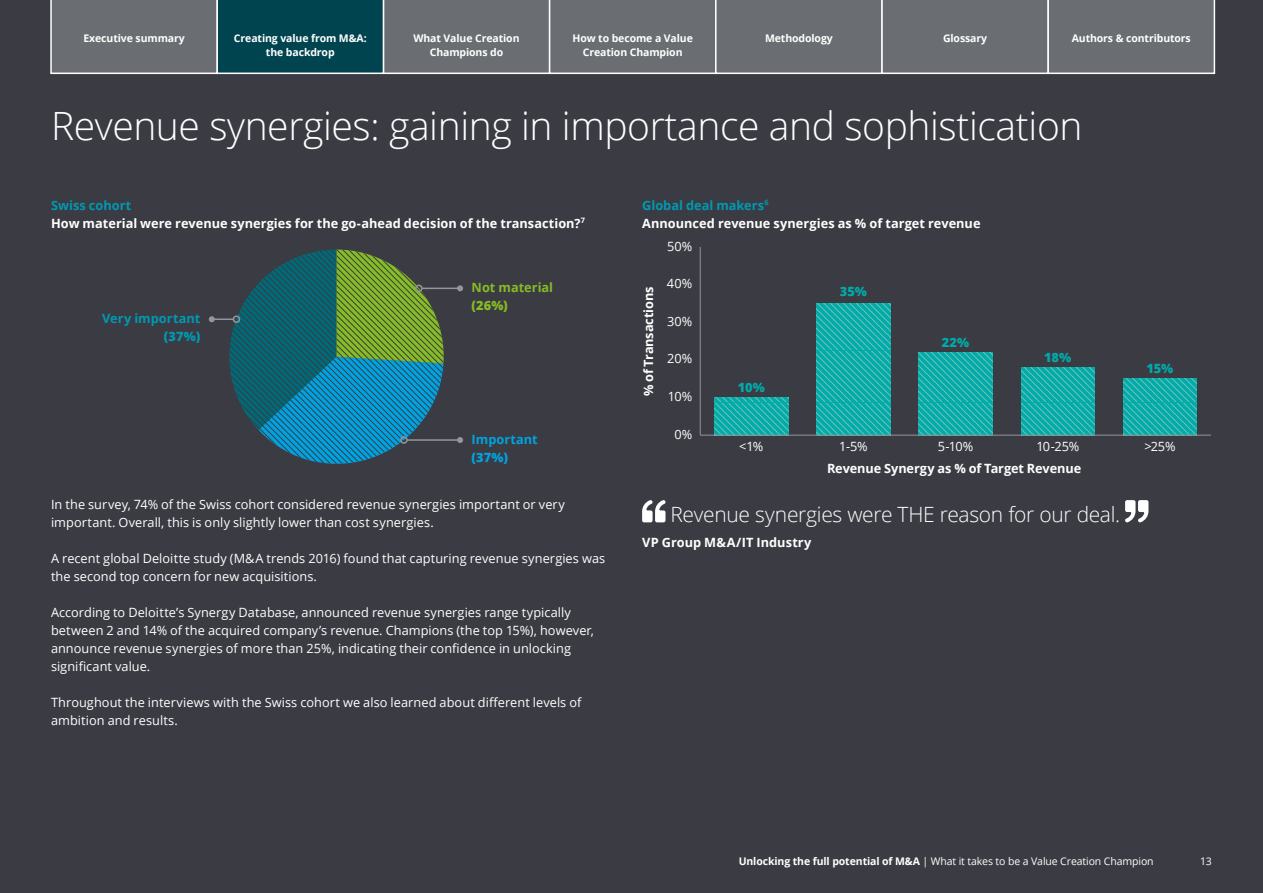
<style>
.page{position:relative;width:1263px;height:893px;background:#3b3c43}
.page>*{position:absolute;margin:0;border:0;box-sizing:border-box;transform-origin:0 0}
.t1{font:300 39px "Open Sans";letter-spacing:-.01em;color:#fff}
.t2{font:300 21px "Open Sans";letter-spacing:-.015em;color:#fff}
.t3{font:12.75px/18px "Open Sans";letter-spacing:.005em;color:#fff}
.t4{font:700 12.75px/18px "Open Sans";color:#fff}
.t5{font:800 12.75px "Open Sans";letter-spacing:-.01em;color:#00abaa}
.t6{font:700 12.75px "Open Sans";color:#0099b3}
.t7{font:700 12.75px "Open Sans";color:#86bc25}
.t8{font:700 12.75px "Open Sans";color:#00a3e2}
.t9{font:800 12.75px "Open Sans";color:#86bc25}
.t10{font:800 12.75px "Open Sans";color:#00a3e2}
.t11{font:800 12.75px "Open Sans";color:#0099b3}
.t12{font:700 10.5px/14.2px "Open Sans";letter-spacing:-.01em;color:#fff;text-align:center}
.t13{font:10.5px "Open Sans";letter-spacing:-.01em;color:#fff}
.s1{color:#0099b3}
.s2{font-weight:700}
</style>
<div class="page">
<svg style="left:229px;top:250px;width:215px;height:214px"></svg>
<hr style="left:422px;top:288px;width:38px;height:1px;background:#94969a">
<div style="left:415px;top:285px;width:7px;height:7px;border:2px solid #94969a;border-radius:50%"></div>
<svg style="left:457px;top:285px;width:6px;height:6px"></svg>
<hr style="left:407px;top:439px;width:53px;height:2px;background:#94969a">
<div style="left:400px;top:436px;width:8px;height:8px;border:2px solid #94969a;border-radius:50%"></div>
<svg style="left:457px;top:437px;width:6px;height:6px"></svg>
<hr style="left:212px;top:318px;width:21px;height:2px;background:#94969a">
<div style="left:233px;top:315px;width:7px;height:8px;border:2px solid #94969a;border-radius:50%"></div>
<svg style="left:209px;top:316px;width:6px;height:6px"></svg>
<svg style="left:714px;top:397px;width:74px;height:38px;background:#18afab"></svg>
<svg style="left:817px;top:303px;width:73px;height:132px;background:#18afab"></svg>
<svg style="left:919px;top:352px;width:73px;height:83px;background:#18afab"></svg>
<svg style="left:1021px;top:367px;width:73px;height:68px;background:#18afab"></svg>
<svg style="left:1123px;top:379px;width:74px;height:56px;background:#18afab"></svg>
<hr style="left:700px;top:435px;width:511px;height:1px;background:#94969a">
<hr style="left:700px;top:247px;width:1px;height:188px;background:#94969a">
<svg style="left:642px;top:500px;width:23px;height:22px"></svg>
<svg style="left:1125px;top:500px;width:23px;height:22px"></svg>
<svg style="left:50px;top:0;width:1165px;height:74px;background:#5f6b70"></svg>
<p class="t12" style="left:83px;top:31px;width:103px">Executive summary</p>
<p class="t12" style="left:234px;top:31px;width:134px">Creating value from M&amp;A: the backdrop</p>
<p class="t12" style="left:413px;top:31px;width:108px">What Value Creation<br>Champions do</p>
<p class="t12" style="left:572px;top:31px;width:122px">How to become a Value<br>Creation Champion</p>
<p class="t12" style="left:765px;top:31px;width:69px">Methodology</p>
<p class="t12" style="left:943px;top:31px;width:46px">Glossary</p>
<p class="t12" style="left:1072px;top:31px;width:121px">Authors &amp; contributors</p>
<h1 class="t1" style="left:51px;top:100px;width:1033px">Revenue synergies: gaining in importance and sophistication</h1>
<p class="t4" style="left:51px;top:196px;width:536px"><span class="s1">Swiss cohort<br></span>How material were revenue synergies for the go‑ahead decision of the transaction?<sup>7</sup></p>
<p class="t4" style="left:642px;top:196px;width:340px"><span class="s1">Global deal makers</span><sup>6<br></sup>Announced revenue synergies as % of target revenue</p>
<p class="t3" style="left:667px;top:237px;width:27px">50%</p>
<p class="t6" style="left:102px;top:309px;width:100px">Very important</p>
<p class="t11" style="left:164px;top:326px;width:38px">(37%)</p>
<p class="t7" style="left:472px;top:278px;width:83px">Not material</p>
<p class="t9" style="left:472px;top:295px;width:38px">(26%)</p>
<p class="t4" style="left:639px;top:396px;width:112px;rotate:-90deg">% of Transactions</p>
<p class="t3" style="left:667px;top:274px;width:27px">40%</p>
<p class="t3" style="left:667px;top:312px;width:27px">30%</p>
<p class="t3" style="left:667px;top:349px;width:26px">20%</p>
<p class="t3" style="left:668px;top:387px;width:26px">10%</p>
<p class="t5" style="left:738px;top:378px;width:29px">10%</p>
<p class="t5" style="left:840px;top:282px;width:29px">35%</p>
<p class="t5" style="left:942px;top:333px;width:29px">22%</p>
<p class="t5" style="left:1044px;top:348px;width:28px">18%</p>
<p class="t5" style="left:1146px;top:358px;width:28px">15%</p>
<p class="t8" style="left:472px;top:430px;width:68px">Important</p>
<p class="t10" style="left:472px;top:447px;width:38px">(37%)</p>
<p class="t3" style="left:674px;top:425px;width:19px">0%</p>
<p class="t3" style="left:739px;top:437px;width:26px">&lt;1%</p>
<p class="t3" style="left:839px;top:437px;width:30px">1-5%</p>
<p class="t3" style="left:938px;top:437px;width:37px">5-10%</p>
<p class="t3" style="left:1036px;top:437px;width:44px">10-25%</p>
<p class="t3" style="left:1144px;top:437px;width:33px">&gt;25%</p>
<p class="t4" style="left:827px;top:459px;width:256px">Revenue Synergy as % of Target Revenue</p>
<p class="t3" style="left:51px;top:495px;width:515px">In the survey, 74% of the Swiss cohort considered revenue synergies important or very important. Overall, this is only slightly lower than cost synergies.</p>
<p class="t3" style="left:51px;top:549px;width:556px">A recent global Deloitte study (M&amp;A trends 2016) found that capturing revenue synergies was the second top concern for new acquisitions.</p>
<p class="t3" style="left:51px;top:603px;width:544px">According to Deloitte’s Synergy Database, announced revenue synergies range typically between 2 and 14% of the acquired company’s revenue. Champions (the top 15%), however, announce revenue synergies of more than 25%, indicating their confidence in unlocking significant value.</p>
<p class="t3" style="left:51px;top:693px;width:532px">Throughout the interviews with the Swiss cohort we also learned about different levels of ambition and results.</p>
<h2 class="t2" style="left:670px;top:500px;width:451px">Revenue synergies were THE reason for our deal.</h2>
<p class="t4" style="left:642px;top:533px;width:171px">VP Group M&amp;A/IT Industry</p>
<p class="t13" style="left:739px;top:854px;width:417px"><span class="s2">Unlocking the full potential of M&amp;A</span> | What it takes to be a Value Creation Champion</p>
<p class="t13" style="left:1200px;top:854px;width:13px">13</p>
</div>
